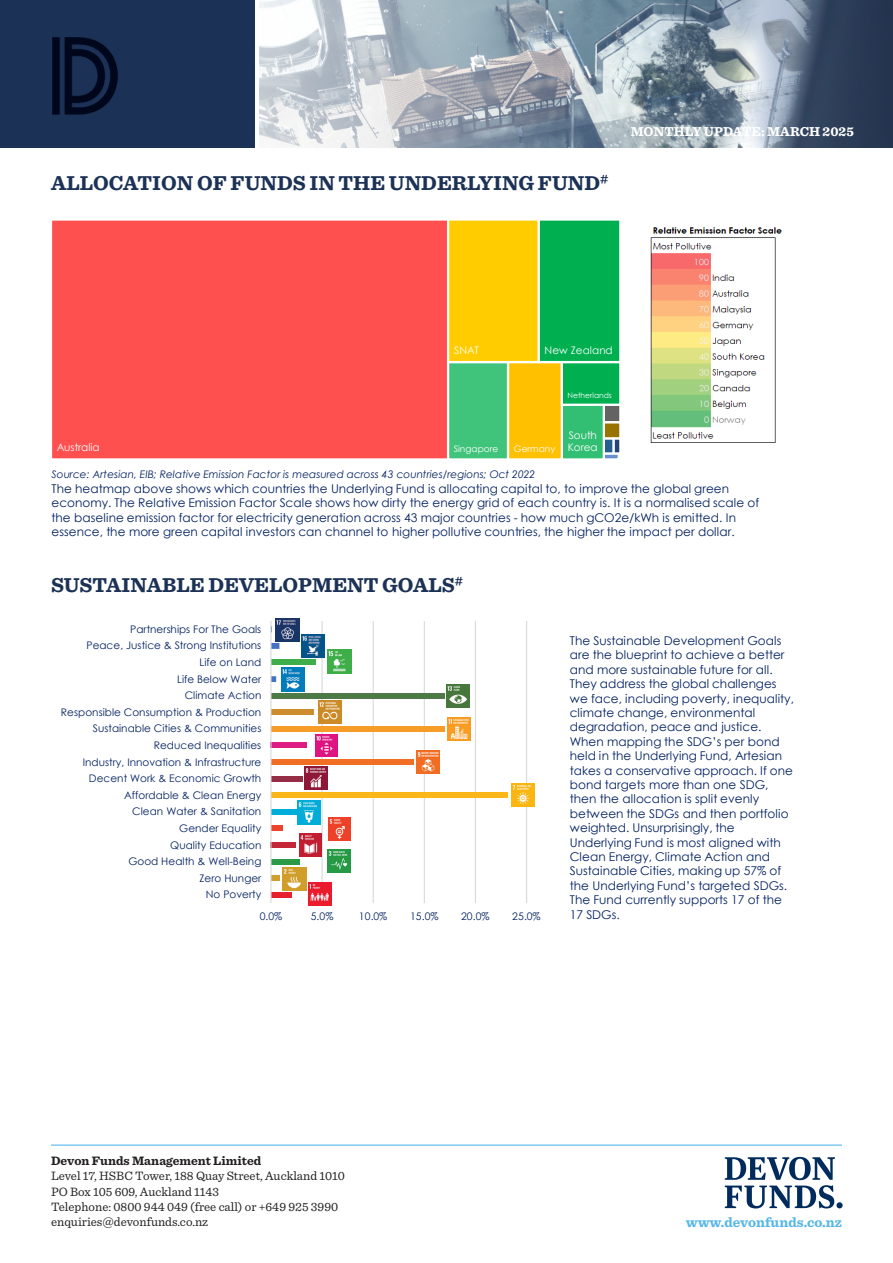
<style>
.page{position:relative;width:893px;height:1263px;background:#fff}
.page>*{position:absolute;margin:0;border:0;box-sizing:border-box;transform-origin:0 0}
.t1{font:700 21px "Sentinel";color:#1b3155}
.t2{font:700 14.25px "Sentinel";color:#56b7e7}
.t3{font:700 13.5px "Sentinel";color:#fff}
.t4{font:12.75px "Sentinel";color:#231f20}
.t5{font:700 12.75px "Sentinel";color:#231f20}
.t6{font:12px/14.4px "Century Gothic";color:#002060}
.t7{font:10.5px "Century Gothic";letter-spacing:.005em;color:#002060}
.t8{font:italic 10.5px "Century Gothic";letter-spacing:.005em;color:#002060}
.t9{font:10.5px/12.6px "Century Gothic";color:#fff}
.t10{font:9px "Century Gothic";color:#fff}
.t11{font:7.5px "Century Gothic";letter-spacing:.005em;color:#fff}
</style>
<div class="page">
<img style="left:259px;top:0;width:634px;height:147px">
<div style="left:0;top:0;width:254px;height:147px;background:#1b3155"></div>
<hr style="left:51px;top:1144px;width:791px;height:2px;background:#56b7e7">
<img style="left:53px;top:37px;width:64px;height:77px">
<svg style="left:725px;top:1157px;width:118px;height:51px"></svg>
<hr style="left:321px;top:621px;width:2px;height:282px;background:#d9d9d9">
<hr style="left:373px;top:621px;width:1px;height:282px;background:#d9d9d9">
<hr style="left:424px;top:621px;width:1px;height:282px;background:#d9d9d9">
<hr style="left:475px;top:621px;width:1px;height:282px;background:#d9d9d9">
<hr style="left:526px;top:621px;width:1px;height:282px;background:#d9d9d9">
<div style="left:271px;top:892px;width:20px;height:6px;background:#e81f2d"></div>
<div style="left:271px;top:875px;width:9px;height:6px;background:#d09f2d"></div>
<div style="left:271px;top:859px;width:28px;height:5px;background:#2b9b4a"></div>
<div style="left:271px;top:842px;width:25px;height:6px;background:#c42738"></div>
<div style="left:271px;top:825px;width:11px;height:6px;background:#ed422b"></div>
<div style="left:271px;top:809px;width:26px;height:6px;background:#00acd8"></div>
<div style="left:271px;top:792px;width:237px;height:6px;background:#fbb617"></div>
<div style="left:271px;top:776px;width:31px;height:5px;background:#972e47"></div>
<div style="left:271px;top:759px;width:142px;height:6px;background:#f16e25"></div>
<div style="left:271px;top:742px;width:36px;height:6px;background:#de1c84"></div>
<div style="left:271px;top:726px;width:173px;height:6px;background:#f79c26"></div>
<div style="left:271px;top:709px;width:43px;height:6px;background:#cd8c2e"></div>
<div style="left:271px;top:693px;width:173px;height:6px;background:#4e7a47"></div>
<div style="left:271px;top:659px;width:44px;height:6px;background:#3dae4a"></div>
<svg style="left:271px;top:626px;width:8px;height:56px"></svg>
<hr style="left:270px;top:621px;width:1px;height:282px;background:#d9d9d9">
<img style="left:417px;top:750px;width:23px;height:24px">
<img style="left:315px;top:734px;width:23px;height:22px">
<img style="left:448px;top:717px;width:23px;height:23px">
<img style="left:318px;top:700px;width:24px;height:23px">
<img style="left:446px;top:684px;width:23px;height:23px">
<img style="left:328px;top:650px;width:23px;height:23px">
<img style="left:305px;top:767px;width:23px;height:23px">
<img style="left:511px;top:784px;width:23px;height:23px">
<img style="left:297px;top:801px;width:23px;height:23px">
<img style="left:328px;top:818px;width:23px;height:22px">
<img style="left:299px;top:834px;width:23px;height:22px">
<img style="left:327px;top:849px;width:24px;height:24px">
<img style="left:309px;top:882px;width:23px;height:23px">
<img style="left:283px;top:867px;width:23px;height:24px">
<img style="left:281px;top:668px;width:23px;height:23px">
<img style="left:302px;top:635px;width:23px;height:23px">
<img style="left:276px;top:618px;width:23px;height:23px">
<img style="left:650px;top:227px;width:132px;height:216px">
<div style="left:604px;top:405px;width:16px;height:17px;background:#636363"></div>
<div style="left:603px;top:404px;width:18px;height:19px;border:2px solid #fff"></div>
<div style="left:604px;top:422px;width:16px;height:17px;background:#997300"></div>
<div style="left:603px;top:421px;width:18px;height:19px;border:2px solid #fff"></div>
<div style="left:603px;top:437px;width:12px;height:18px;background:#255e91;border:2px solid #fff"></div>
<div style="left:614px;top:439px;width:6px;height:15px;background:#264478"></div>
<div style="left:613px;top:437px;width:8px;height:18px;border:2px solid #fff"></div>
<div style="left:604px;top:454px;width:15px;height:5px;background:#698ed0"></div>
<div style="left:603px;top:453px;width:17px;height:7px;border:2px solid #fff"></div>
<div style="left:51px;top:219px;width:397px;height:240px;background:#ff5050"></div>
<div style="left:50px;top:219px;width:399px;height:241px;border:2px solid #fff"></div>
<div style="left:562px;top:405px;width:42px;height:54px;background:#33bf73"></div>
<div style="left:561px;top:404px;width:44px;height:56px;border:2px solid #fff"></div>
<div style="left:448px;top:362px;width:60px;height:97px;background:#40c37b"></div>
<div style="left:447px;top:361px;width:62px;height:99px;border:2px solid #fff"></div>
<div style="left:508px;top:362px;width:54px;height:97px;background:#ffc000"></div>
<div style="left:507px;top:361px;width:56px;height:99px;border:2px solid #fff"></div>
<div style="left:448px;top:219px;width:91px;height:143px;background:#fc0"></div>
<div style="left:447px;top:219px;width:93px;height:144px;border:2px solid #fff"></div>
<div style="left:562px;top:362px;width:58px;height:43px;background:#00b050"></div>
<div style="left:561px;top:361px;width:60px;height:45px;border:2px solid #fff"></div>
<div style="left:539px;top:219px;width:81px;height:143px;background:#00b050"></div>
<div style="left:538px;top:219px;width:83px;height:144px;border:2px solid #fff"></div>
<p class="t1" style="left:51px;top:167px;width:559px">ALLOCATION OF FUNDS IN THE UNDERLYING FUND<sup>#</sup></p>
<p class="t3" style="left:631px;top:120px;width:225px">MONTHLY UPDATE: MARCH 2025</p>
<p class="t9" style="left:454px;top:344px;width:26px">SNAT</p>
<p class="t9" style="left:545px;top:344px;width:70px">New Zealand</p>
<p class="t11" style="left:568px;top:389px;width:46px">Netherlands</p>
<p class="t9" style="left:57px;top:441px;width:44px">Australia</p>
<p class="t10" style="left:454px;top:442px;width:46px">Singapore</p>
<p class="t10" style="left:514px;top:442px;width:43px">Germany</p>
<p class="t8" style="left:52px;top:466px;width:485px">Source: Artesian, EIB; Relative Emission Factor is measured across 43 countries/regions; Oct 2022</p>
<p class="t9" style="left:568px;top:428px;width:31px">South<br>Korea</p>
<p class="t6" style="left:52px;top:481px;width:709px">The heatmap above shows which countries the Underlying Fund is allocating capital to, to improve the global green economy. The Relative Emission Factor Scale shows how dirty the energy grid of each country is. It is a normalised scale of the baseline emission factor for electricity generation across 43 major countries - how much gCO2e/kWh is emitted. In essence, the more green capital investors can channel to higher pollutive countries, the higher the impact per dollar.</p>
<p class="t1" style="left:51px;top:569px;width:414px">SUSTAINABLE DEVELOPMENT GOALS<sup>#</sup></p>
<p class="t7" style="left:130px;top:622px;width:133px">Partnerships For The Goals</p>
<p class="t7" style="left:86px;top:638px;width:176px">Peace, Justice &amp; Strong Institutions</p>
<p class="t7" style="left:200px;top:655px;width:63px">Life on Land</p>
<p class="t7" style="left:177px;top:671px;width:86px">Life Below Water</p>
<p class="t7" style="left:185px;top:688px;width:78px">Climate Action</p>
<p class="t7" style="left:61px;top:705px;width:202px">Responsible Consumption &amp; Production</p>
<p class="t7" style="left:93px;top:721px;width:170px">Sustainable Cities &amp; Communities</p>
<p class="t7" style="left:154px;top:738px;width:109px">Reduced Inequalities</p>
<p class="t7" style="left:83px;top:754px;width:180px">Industry, Innovation &amp; Infrastructure</p>
<p class="t7" style="left:89px;top:771px;width:174px">Decent Work &amp; Economic Growth</p>
<p class="t7" style="left:124px;top:788px;width:139px">Affordable &amp; Clean Energy</p>
<p class="t7" style="left:132px;top:804px;width:130px">Clean Water &amp; Sanitation</p>
<p class="t7" style="left:179px;top:821px;width:84px">Gender Equality</p>
<p class="t7" style="left:170px;top:837px;width:93px">Quality Education</p>
<p class="t7" style="left:128px;top:854px;width:135px">Good Health &amp; Well-Being</p>
<p class="t7" style="left:200px;top:870px;width:63px">Zero Hunger</p>
<p class="t7" style="left:206px;top:887px;width:57px">No Poverty</p>
<p class="t7" style="left:260px;top:909px;width:24px">0.0%</p>
<p class="t7" style="left:311px;top:909px;width:24px">5.0%</p>
<p class="t7" style="left:359px;top:909px;width:30px">10.0%</p>
<p class="t7" style="left:410px;top:909px;width:30px">15.0%</p>
<p class="t7" style="left:461px;top:909px;width:30px">20.0%</p>
<p class="t7" style="left:512px;top:909px;width:30px">25.0%</p>
<p class="t6" style="left:570px;top:633px;width:226px">The Sustainable Development Goals are the blueprint to achieve a better and more sustainable future for all.<br>They address the global challenges we face, including poverty, inequality, climate change, environmental degradation, peace and justice.<br>When mapping the SDG’s per bond held in the Underlying Fund, Artesian takes a conservative approach. If one bond targets more than one SDG, then the allocation is split evenly between the SDGs and then portfolio weighted. Unsurprisingly, the Underlying Fund is most aligned with Clean Energy, Climate Action and Sustainable Cities, making up 57% of the Underlying Fund’s targeted SDGs.<br>The Fund currently supports 17 of the 17 SDGs.</p>
<p class="t5" style="left:51px;top:1151px;width:212px">Devon Funds Management Limited</p>
<p class="t4" style="left:51px;top:1166px;width:296px">Level 17, HSBC Tower, 188 Quay Street, Auckland 1010</p>
<p class="t4" style="left:51px;top:1182px;width:170px">PO Box 105 609, Auckland 1143</p>
<p class="t4" style="left:51px;top:1197px;width:289px">Telephone: 0800 944 049 (free call) or +649 925 3990</p>
<p class="t4" style="left:51px;top:1212px;width:159px">enquiries@devonfunds.co.nz</p>
<p class="t2" style="left:686px;top:1211px;width:158px">www.devonfunds.co.nz</p>
</div>
